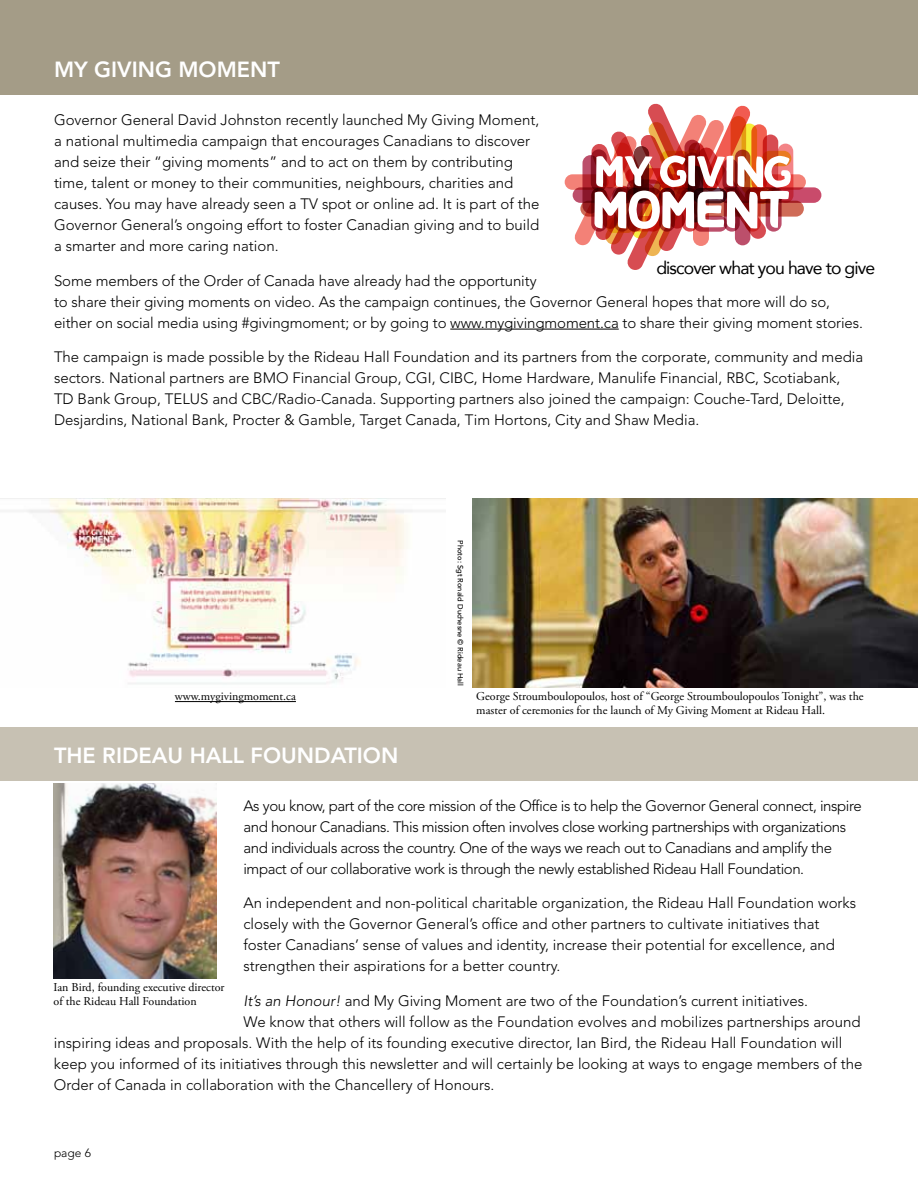
<style>
.page{position:relative;width:918px;height:1188px;background:#fff}
.page>*{position:absolute;margin:0;border:0;box-sizing:border-box;transform-origin:0 0}
.Header_in_Bar{font:800 21.75px "Avenir LT Std";color:#fff}
.t1{font:17.55px "Avenir";letter-spacing:-.05em;color:#010101}
.body_text_sans{font:300 15px/21px "Avenir LT Std";color:#000}
.body_text_sans-2{font:300 15px/21px "Avenir LT Std";letter-spacing:-.025em;color:#000}
.photo_caption{font:12px/14px "Adobe Garamond Pro";color:#000}
.t2{font:300 12px "Avenir LT Std";color:#000}
.Photographer{font:500 7.5px "Avenir LT Std";color:#000}
.s1{font-style:italic}
</style>
<div class="page">
<div style="left:0;top:0;width:918px;height:94px;background:#a49c87"></div>
<div style="left:0;top:727px;width:918px;height:54px;background:#c7c1b3"></div>
<hr style="left:450px;top:329px;width:169px;height:1px;background:#000">
<svg style="left:778px;top:144px;width:15px;height:59px"></svg>
<svg style="left:770px;top:187px;width:51px;height:16px"></svg>
<svg style="left:762px;top:174px;width:44px;height:16px"></svg>
<svg style="left:693px;top:201px;width:111px;height:16px"></svg>
<svg style="left:573px;top:187px;width:51px;height:16px"></svg>
<div style="left:565px;top:174px;width:44px;height:16px;background:#f38177;border-radius:8px"></div>
<svg style="left:575px;top:104px;width:216px;height:166px"></svg>
<img style="left:26px;top:499px;width:387px;height:186px">
<img style="left:472px;top:499px;width:446px;height:189px">
<hr style="left:175px;top:701px;width:121px;height:1px;background:#000">
<img style="left:54px;top:783px;width:162px;height:195px">
<p class="Header_in_Bar" style="left:54px;top:57px;width:227px">MY GIVING MOMENT</p>
<p class="body_text_sans" style="left:54px;top:109px;width:487px">Governor General David Johnston recently launched My Giving Moment, a national multimedia campaign that encourages Canadians to discover and seize their “giving moments” and to act on them by contributing time, talent or money to their communities, neighbours, charities and causes. You may have already seen a TV spot or online ad. It is part of the Governor General’s ongoing effort to foster Canadian giving and to build a smarter and more caring nation.</p>
<p class="body_text_sans" style="left:54px;top:270px;width:811px">Some members of the Order of Canada have already had the opportunity<br>to share their giving moments on video. As the campaign continues, the Governor General hopes that more will do so, either on social media using #givingmoment; or by going to www.mygivingmoment.ca to share their giving moment stories.</p>
<p class="body_text_sans" style="left:54px;top:346px;width:811px">The campaign is made possible by the Rideau Hall Foundation and its partners from the corporate, community and media sectors. National partners are BMO Financial Group, CGI, CIBC, Home Hardware, Manulife Financial, RBC, Scotiabank, TD Bank Group, TELUS and CBC/Radio-Canada. Supporting partners also joined the campaign: Couche-Tard, Deloitte, Desjardins, National Bank, Procter &amp; Gamble, Target Canada, Tim Hortons, City and Shaw Media.</p>
<p class="t1" style="left:656px;top:254px;width:220px">discover what you have to give</p>
<p class="Photographer" style="left:465px;top:540px;width:147px;rotate:90deg">Photo: Sgt Ronald Duchesne © Rideau Hall</p>
<p class="photo_caption" style="left:175px;top:690px;width:123px">www.mygivingmoment.ca</p>
<p class="photo_caption" style="left:476px;top:690px;width:389px">George Stroumboulopoulos, host of “George Stroumboulopoulos Tonight”, was the master of ceremonies for the launch of My Giving Moment at Rideau Hall.</p>
<p class="Header_in_Bar" style="left:54px;top:742px;width:346px">THE RIDEAU HALL FOUNDATION</p>
<p class="body_text_sans-2" style="left:243px;top:795px;width:620px">As you know, part of the core mission of the Office is to help the Governor General connect, inspire and honour Canadians. This mission often involves close working partnerships with organizations and individuals across the country. One of the ways we reach out to Canadians and amplify the impact of our collaborative work is through the newly established Rideau Hall Foundation.</p>
<p class="body_text_sans" style="left:243px;top:893px;width:614px">An independent and non-political charitable organization, the Rideau Hall Foundation works closely with the Governor General’s office and other partners to cultivate initiatives that foster Canadians’ sense of values and identity, increase their potential for excellence, and strengthen their aspirations for a better country.</p>
<p class="body_text_sans" style="left:243px;top:990px;width:566px"><span class="s1">It’s an Honour!</span> and My Giving Moment are two of the Foundation’s current initiatives.</p>
<p class="body_text_sans" style="left:243px;top:1011px;width:619px">We know that others will follow as the Foundation evolves and mobilizes partnerships around</p>
<p class="body_text_sans" style="left:54px;top:1032px;width:790px">inspiring ideas and proposals. With the help of its founding executive director, Ian Bird, the Rideau Hall Foundation will</p>
<p class="body_text_sans" style="left:54px;top:1053px;width:810px">keep you informed of its initiatives through this newsletter and will certainly be looking at ways to engage members of the</p>
<p class="body_text_sans" style="left:54px;top:1074px;width:442px">Order of Canada in collaboration with the Chancellery of Honours.</p>
<p class="photo_caption" style="left:54px;top:981px;width:172px">Ian Bird, founding executive director of the Rideau Hall Foundation</p>
<p class="t2" style="left:54px;top:1145px;width:38px">page 6</p>
</div>
